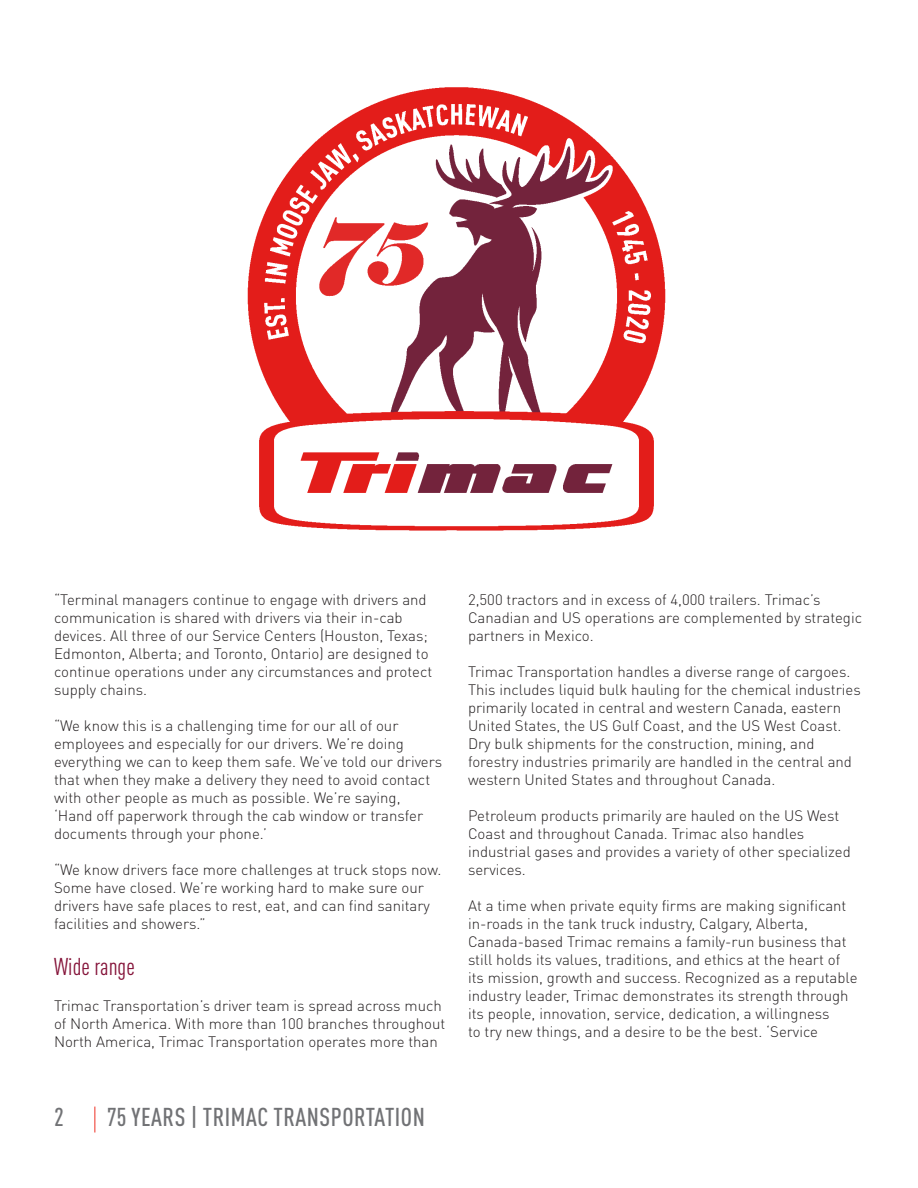
<style>
.page{position:relative;width:918px;height:1188px;background:#fff}
.page>*{position:absolute;margin:0;border:0;box-sizing:border-box;transform-origin:0 0}
.t1{font:500 condensed 25.5px "DIN Pro";letter-spacing:.02em;color:#717275}
.t2{font:condensed 24px "DIN Pro";color:#85143a}
.t3{font:300 15px/18px "DIN Pro";color:#231f20}
</style>
<div class="page">
<svg style="left:94px;top:1107px;width:1px;height:26px"></svg>
<img style="left:247px;top:87px;width:419px;height:444px">
<p class="t3" style="left:54px;top:589px;width:380px">“Terminal managers continue to engage with drivers and communication is shared with drivers via their in-cab devices. All three of our Service Centers (Houston, Texas; Edmonton, Alberta; and Toronto, Ontario) are designed to continue operations under any circumstances and protect supply chains.</p>
<p class="t3" style="left:54px;top:715px;width:390px">“We know this is a challenging time for our all of our employees and especially for our drivers. We’re doing everything we can to keep them safe. We’ve told our drivers that when they make a delivery they need to avoid contact with other people as much as possible. We’re saying, ‘Hand off paperwork through the cab window or transfer documents through your phone.’</p>
<p class="t3" style="left:54px;top:859px;width:389px">“We know drivers face more challenges at truck stops now.<br>Some have closed. We’re working hard to make sure our drivers have safe places to rest, eat, and can find sanitary facilities and showers.”</p>
<p class="t2" style="left:54px;top:950px;width:82px">Wide range</p>
<p class="t3" style="left:54px;top:996px;width:393px">Trimac Transportation’s driver team is spread across much of North America. With more than 100 branches throughout<br>North America, Trimac Transportation operates more than</p>
<h1 class="t1" style="left:54px;top:1098px;width:11px">2</h1>
<h1 class="t1" style="left:107px;top:1098px;width:319px">75 YEARS | TRIMAC TRANSPORTATION</h1>
<p class="t3" style="left:468px;top:589px;width:396px">2,500 tractors and in excess of 4,000 trailers. Trimac’s<br>Canadian and US operations are complemented by strategic partners in Mexico.</p>
<p class="t3" style="left:468px;top:661px;width:394px">Trimac Transportation handles a diverse range of cargoes.<br>This includes liquid bulk hauling for the chemical industries primarily located in central and western Canada, eastern United States, the US Gulf Coast, and the US West Coast.<br>Dry bulk shipments for the construction, mining, and forestry industries primarily are handled in the central and western United States and throughout Canada.</p>
<p class="t3" style="left:468px;top:805px;width:384px">Petroleum products primarily are hauled on the US West Coast and throughout Canada. Trimac also handles industrial gases and provides a variety of other specialized services.</p>
<p class="t3" style="left:468px;top:895px;width:391px">At a time when private equity firms are making significant in-roads in the tank truck industry, Calgary, Alberta, Canada-based Trimac remains a family-run business that still holds its values, traditions, and ethics at the heart of its mission, growth and success. Recognized as a reputable industry leader, Trimac demonstrates its strength through its people, innovation, service, dedication, a willingness<br>to try new things, and a desire to be the best. ‘Service</p>
</div>
